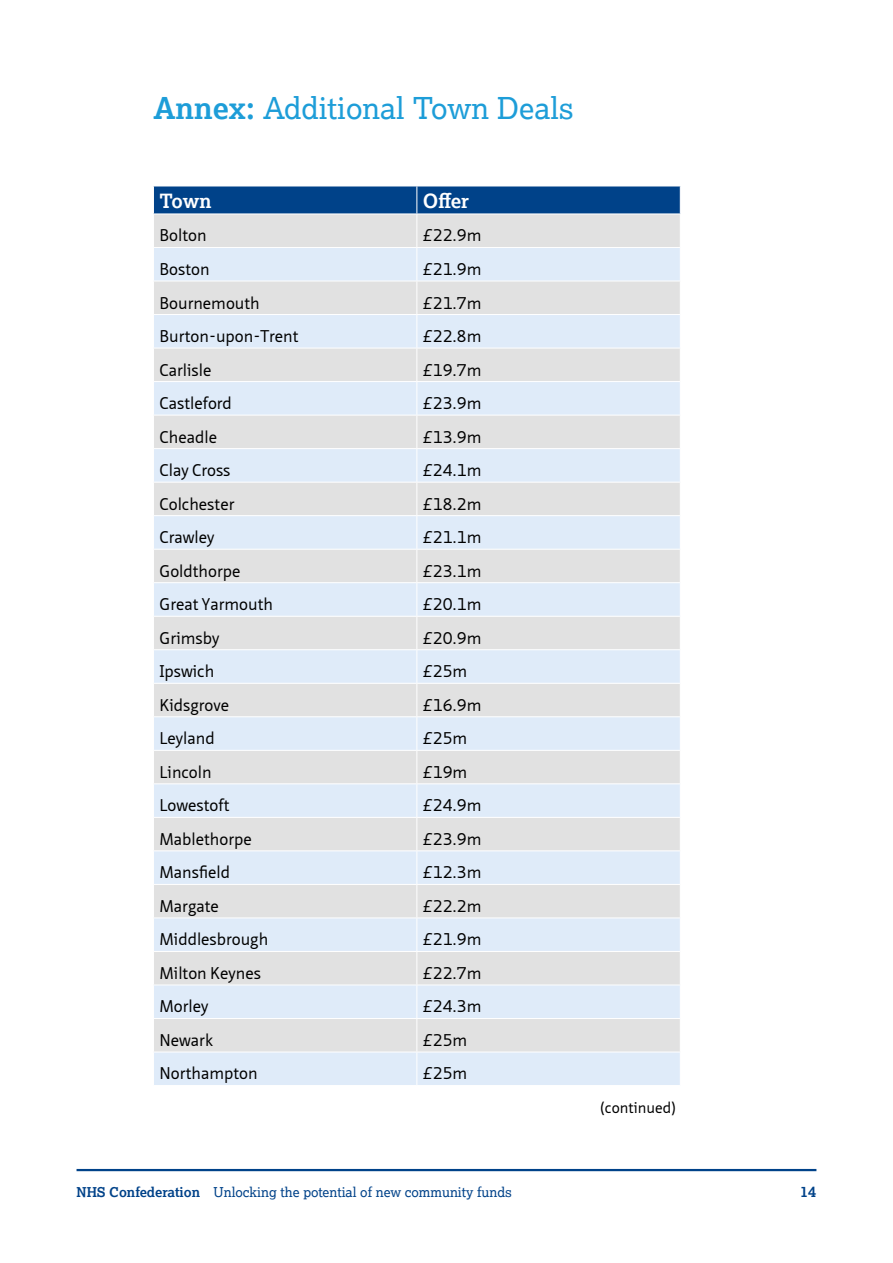
<style>
.page{position:relative;width:893px;height:1263px;background:#fff}
.page>*{position:absolute;margin:0;border:0;box-sizing:border-box;transform-origin:0 0}
.t1{font:30px "Lexia";color:#1d9dd8}
.t2{font:700 19.5px "Lexia";color:#fff}
.t3{font:16.5px "Neue Sans";color:#000}
.t4{font:15px "Neue Sans";color:#000}
.t5{font:700 15px "Lexia";color:#004289}
.t6{font:13.5px "Lexia";color:#004289}
.s1{font-weight:700}
</style>
<div class="page">
<hr style="left:77px;top:1169px;width:739px;height:2px;background:#004289">
<div style="left:154px;top:215px;width:526px;height:32px;background:#e1e1e1"></div>
<svg style="left:154px;top:248px;width:526px;height:837px;background:#e0e6ed"></svg>
<svg style="left:153px;top:186px;width:528px;height:28px;background:#0b4a8e"></svg>
<hr style="left:416px;top:214px;width:1px;height:33px;background:#fff">
<hr style="left:416px;top:248px;width:1px;height:33px;background:#fff">
<hr style="left:153px;top:281px;width:264px;height:1px;background:#fff">
<hr style="left:417px;top:281px;width:264px;height:1px;background:#fff">
<hr style="left:416px;top:281px;width:1px;height:33px;background:#fff">
<hr style="left:153px;top:314px;width:264px;height:1px;background:#fff">
<hr style="left:417px;top:314px;width:264px;height:1px;background:#fff">
<hr style="left:416px;top:315px;width:1px;height:33px;background:#fff">
<hr style="left:153px;top:348px;width:264px;height:1px;background:#fff">
<hr style="left:417px;top:348px;width:264px;height:1px;background:#fff">
<hr style="left:416px;top:348px;width:1px;height:33px;background:#fff">
<hr style="left:153px;top:381px;width:264px;height:1px;background:#fff">
<hr style="left:417px;top:381px;width:264px;height:1px;background:#fff">
<hr style="left:416px;top:382px;width:1px;height:33px;background:#fff">
<hr style="left:153px;top:415px;width:264px;height:1px;background:#fff">
<hr style="left:417px;top:415px;width:264px;height:1px;background:#fff">
<hr style="left:416px;top:415px;width:1px;height:33px;background:#fff">
<hr style="left:153px;top:448px;width:264px;height:1px;background:#fff">
<hr style="left:417px;top:448px;width:264px;height:1px;background:#fff">
<hr style="left:416px;top:449px;width:1px;height:33px;background:#fff">
<hr style="left:153px;top:482px;width:264px;height:1px;background:#fff">
<hr style="left:417px;top:482px;width:264px;height:1px;background:#fff">
<hr style="left:416px;top:482px;width:1px;height:33px;background:#fff">
<hr style="left:153px;top:515px;width:264px;height:1px;background:#fff">
<hr style="left:417px;top:515px;width:264px;height:1px;background:#fff">
<hr style="left:416px;top:516px;width:1px;height:33px;background:#fff">
<hr style="left:153px;top:549px;width:264px;height:1px;background:#fff">
<hr style="left:417px;top:549px;width:264px;height:1px;background:#fff">
<hr style="left:416px;top:549px;width:1px;height:33px;background:#fff">
<hr style="left:153px;top:582px;width:264px;height:1px;background:#fff">
<hr style="left:417px;top:582px;width:264px;height:1px;background:#fff">
<hr style="left:416px;top:583px;width:1px;height:33px;background:#fff">
<hr style="left:153px;top:616px;width:264px;height:1px;background:#fff">
<hr style="left:417px;top:616px;width:264px;height:1px;background:#fff">
<hr style="left:416px;top:617px;width:1px;height:32px;background:#fff">
<hr style="left:153px;top:649px;width:264px;height:1px;background:#fff">
<hr style="left:417px;top:649px;width:264px;height:1px;background:#fff">
<hr style="left:416px;top:650px;width:1px;height:33px;background:#fff">
<hr style="left:153px;top:683px;width:264px;height:1px;background:#fff">
<hr style="left:417px;top:683px;width:264px;height:1px;background:#fff">
<hr style="left:416px;top:684px;width:1px;height:32px;background:#fff">
<hr style="left:153px;top:716px;width:264px;height:1px;background:#fff">
<hr style="left:417px;top:716px;width:264px;height:1px;background:#fff">
<hr style="left:416px;top:717px;width:1px;height:33px;background:#fff">
<hr style="left:153px;top:750px;width:264px;height:1px;background:#fff">
<hr style="left:417px;top:750px;width:264px;height:1px;background:#fff">
<hr style="left:416px;top:751px;width:1px;height:32px;background:#fff">
<hr style="left:153px;top:783px;width:264px;height:1px;background:#fff">
<hr style="left:417px;top:783px;width:264px;height:1px;background:#fff">
<hr style="left:416px;top:784px;width:1px;height:33px;background:#fff">
<hr style="left:153px;top:817px;width:264px;height:1px;background:#fff">
<hr style="left:417px;top:817px;width:264px;height:1px;background:#fff">
<hr style="left:416px;top:818px;width:1px;height:32px;background:#fff">
<hr style="left:153px;top:850px;width:264px;height:1px;background:#fff">
<hr style="left:417px;top:850px;width:264px;height:1px;background:#fff">
<hr style="left:416px;top:851px;width:1px;height:33px;background:#fff">
<hr style="left:153px;top:884px;width:264px;height:1px;background:#fff">
<hr style="left:417px;top:884px;width:264px;height:1px;background:#fff">
<hr style="left:416px;top:885px;width:1px;height:32px;background:#fff">
<hr style="left:153px;top:917px;width:264px;height:1px;background:#fff">
<hr style="left:417px;top:917px;width:264px;height:1px;background:#fff">
<hr style="left:416px;top:918px;width:1px;height:33px;background:#fff">
<hr style="left:153px;top:951px;width:264px;height:1px;background:#fff">
<hr style="left:417px;top:951px;width:264px;height:1px;background:#fff">
<hr style="left:416px;top:952px;width:1px;height:32px;background:#fff">
<hr style="left:153px;top:984px;width:264px;height:1px;background:#fff">
<hr style="left:417px;top:984px;width:264px;height:1px;background:#fff">
<hr style="left:416px;top:985px;width:1px;height:33px;background:#fff">
<hr style="left:153px;top:1018px;width:264px;height:1px;background:#fff">
<hr style="left:417px;top:1018px;width:264px;height:1px;background:#fff">
<hr style="left:416px;top:1019px;width:1px;height:33px;background:#fff">
<hr style="left:153px;top:1052px;width:264px;height:1px;background:#fff">
<hr style="left:417px;top:1052px;width:264px;height:1px;background:#fff">
<hr style="left:416px;top:1052px;width:1px;height:33px;background:#fff">
<h1 class="t1" style="left:153px;top:89px;width:422px"><span class="s1">Annex:</span> Additional Town Deals</h1>
<p class="t2" style="left:159px;top:189px;width:54px">Town</p>
<p class="t2" style="left:423px;top:189px;width:48px">Offer</p>
<p class="t3" style="left:159px;top:226px;width:49px">Bolton</p>
<p class="t3" style="left:423px;top:226px;width:60px">£22.9m</p>
<p class="t3" style="left:159px;top:260px;width:52px">Boston</p>
<p class="t3" style="left:423px;top:260px;width:60px">£21.9m</p>
<p class="t3" style="left:159px;top:293px;width:102px">Bournemouth</p>
<p class="t3" style="left:423px;top:293px;width:60px">£21.7m</p>
<p class="t3" style="left:159px;top:327px;width:141px">Burton-upon-Trent</p>
<p class="t3" style="left:423px;top:327px;width:60px">£22.8m</p>
<p class="t3" style="left:159px;top:360px;width:54px">Carlisle</p>
<p class="t3" style="left:423px;top:360px;width:60px">£19.7m</p>
<p class="t3" style="left:159px;top:394px;width:74px">Castleford</p>
<p class="t3" style="left:423px;top:394px;width:60px">£23.9m</p>
<p class="t3" style="left:159px;top:427px;width:59px">Cheadle</p>
<p class="t3" style="left:423px;top:427px;width:60px">£13.9m</p>
<p class="t3" style="left:159px;top:461px;width:73px">Clay Cross</p>
<p class="t3" style="left:423px;top:461px;width:60px">£24.1m</p>
<p class="t3" style="left:159px;top:494px;width:76px">Colchester</p>
<p class="t3" style="left:423px;top:494px;width:60px">£18.2m</p>
<p class="t3" style="left:159px;top:528px;width:57px">Crawley</p>
<p class="t3" style="left:423px;top:528px;width:60px">£21.1m</p>
<p class="t3" style="left:159px;top:561px;width:82px">Goldthorpe</p>
<p class="t3" style="left:423px;top:561px;width:60px">£23.1m</p>
<p class="t3" style="left:159px;top:595px;width:115px">Great Yarmouth</p>
<p class="t3" style="left:423px;top:595px;width:60px">£20.1m</p>
<p class="t3" style="left:159px;top:628px;width:61px">Grimsby</p>
<p class="t3" style="left:423px;top:628px;width:60px">£20.9m</p>
<p class="t3" style="left:159px;top:662px;width:56px">Ipswich</p>
<p class="t3" style="left:423px;top:662px;width:46px">£25m</p>
<p class="t3" style="left:159px;top:695px;width:71px">Kidsgrove</p>
<p class="t3" style="left:423px;top:695px;width:60px">£16.9m</p>
<p class="t3" style="left:159px;top:729px;width:57px">Leyland</p>
<p class="t3" style="left:423px;top:729px;width:46px">£25m</p>
<p class="t3" style="left:159px;top:762px;width:54px">Lincoln</p>
<p class="t3" style="left:423px;top:762px;width:46px">£19m</p>
<p class="t3" style="left:159px;top:796px;width:72px">Lowestoft</p>
<p class="t3" style="left:423px;top:796px;width:60px">£24.9m</p>
<p class="t3" style="left:159px;top:829px;width:94px">Mablethorpe</p>
<p class="t3" style="left:423px;top:829px;width:60px">£23.9m</p>
<p class="t3" style="left:159px;top:863px;width:72px">Mansfield</p>
<p class="t3" style="left:423px;top:863px;width:60px">£12.3m</p>
<p class="t3" style="left:159px;top:896px;width:61px">Margate</p>
<p class="t3" style="left:423px;top:896px;width:60px">£22.2m</p>
<p class="t3" style="left:159px;top:930px;width:110px">Middlesbrough</p>
<p class="t3" style="left:423px;top:930px;width:60px">£21.9m</p>
<p class="t3" style="left:159px;top:963px;width:103px">Milton Keynes</p>
<p class="t3" style="left:423px;top:963px;width:60px">£22.7m</p>
<p class="t3" style="left:159px;top:997px;width:50px">Morley</p>
<p class="t3" style="left:423px;top:997px;width:60px">£24.3m</p>
<p class="t3" style="left:159px;top:1030px;width:55px">Newark</p>
<p class="t3" style="left:423px;top:1030px;width:46px">£25m</p>
<p class="t3" style="left:159px;top:1064px;width:100px">Northampton</p>
<p class="t3" style="left:423px;top:1064px;width:46px">£25m</p>
<p class="t4" style="left:600px;top:1099px;width:78px">(continued)</p>
<p class="t6" style="left:77px;top:1183px;width:437px"><span class="s1">NHS Confederation</span> Unlocking the potential of new community funds</p>
<p class="t5" style="left:800px;top:1182px;width:18px">14</p>
</div>
